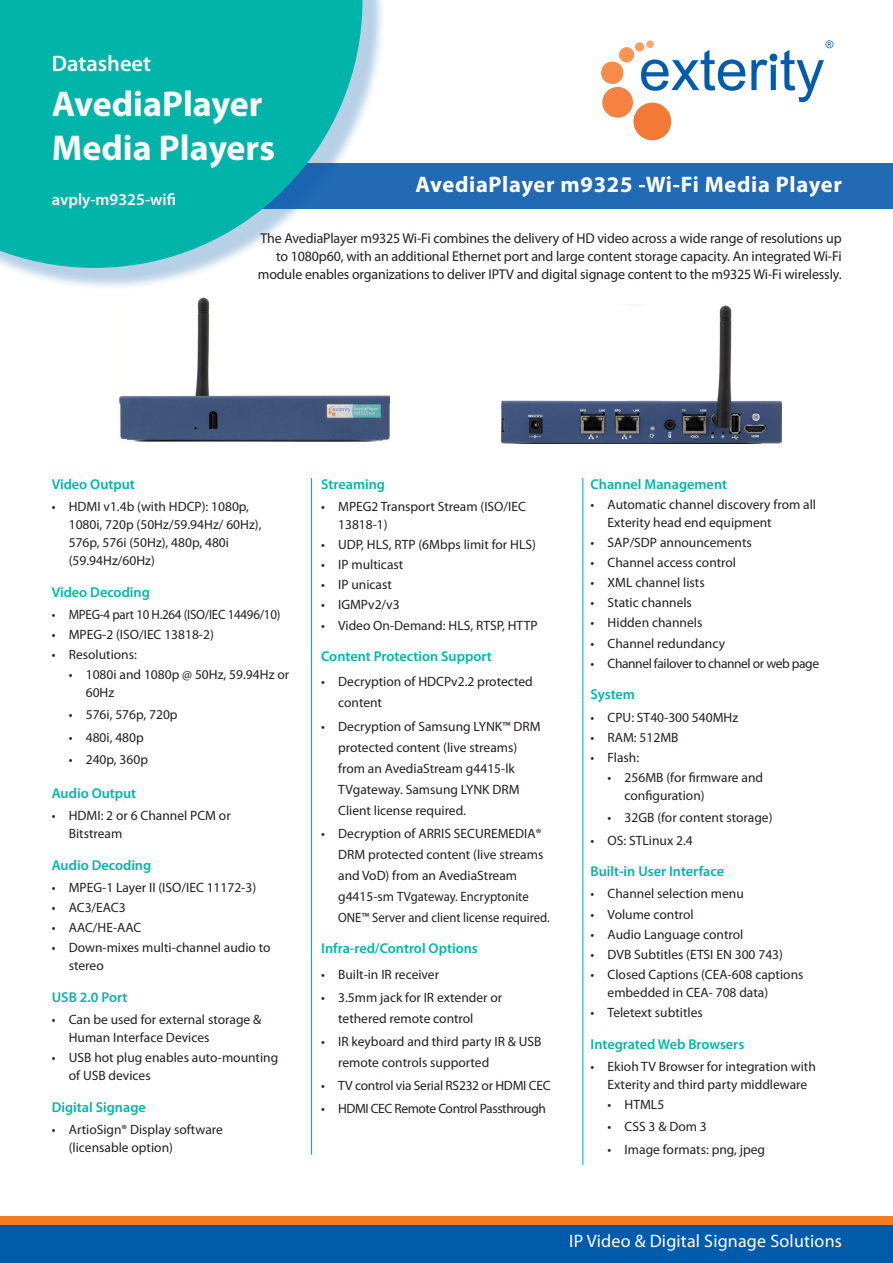
<style>
.page{position:relative;width:893px;height:1263px;background:#fff}
.page>*{position:absolute;margin:0;border:0;box-sizing:border-box;transform-origin:0 0}
.FrontPage_AvediaServ{font:700 36px "Myriad Pro";color:#fefaf5}
.t1{font:700 22.5px "Myriad Pro";letter-spacing:.03em;color:#fff}
.FrontPage_AvediaServ-2{font:600 22.5px "Myriad Pro";color:#fefaf5}
.t2{font:18px "Myriad Pro";letter-spacing:.01em;color:#fff}
.FrontPage_AvediaServ-3{font:600 16.5px "Myriad Pro";color:#fefaf5}
.FrontPage_first_para{font:14.25px/18px "Myriad Pro";letter-spacing:-.01em;color:#231f20;text-align:right}
.SmallHeading{font:600 14.25px "Myriad Pro";color:#00b4aa}
.Bullet{font:600 14.25px "Myriad Pro";color:#00b4aa}
.t3{font:13.5px/18px "Myriad Pro";color:#231f20}
.t4{font:13.5px "Myriad Pro";letter-spacing:-.03em;color:#231f20}
.t5{font:13.5px "Myriad Pro";letter-spacing:-.02em;color:#231f20;scale:.96 1}
.t6{font:13.5px "Myriad Pro";letter-spacing:-.02em;color:#231f20}
</style>
<div class="page">
<div style="left:0;top:1222px;width:893px;height:41px;background:#015bab"></div>
<div style="left:0;top:1216px;width:893px;height:9px;background:#f47b21"></div>
<div style="left:0;top:163px;width:893px;height:45px;background:#236ab4"></div>
<div style="left:0;top:0;width:385px;height:291px;background:#015bab;opacity:.29"></div>
<svg style="left:0;top:0;width:362px;height:268px;background:#1db8b3"></svg>
<div style="left:646px;top:41px;width:8px;height:7px;background:#f9a76c;border-radius:50%"></div>
<div style="left:635px;top:42px;width:9px;height:10px;background:#f89e61;border-radius:50%"></div>
<div style="left:619px;top:47px;width:15px;height:15px;background:#f79556;border-radius:50%"></div>
<div style="left:601px;top:62px;width:22px;height:22px;background:#f68c4c;border-radius:50%"></div>
<div style="left:602px;top:87px;width:31px;height:31px;background:#f58241;border-radius:50%"></div>
<div style="left:633px;top:103px;width:38px;height:37px;background:#f37937;border-radius:50%"></div>
<svg style="left:641px;top:50px;width:104px;height:41px"></svg>
<svg style="left:751px;top:40px;width:82px;height:62px"></svg>
<hr style="left:311px;top:478px;width:1px;height:676px;background:#00b4aa">
<img style="left:119px;top:297px;width:271px;height:145px">
<hr style="left:582px;top:478px;width:1px;height:687px;background:#00b4aa">
<img style="left:502px;top:305px;width:280px;height:139px">
<p class="FrontPage_AvediaServ-2" style="left:52px;top:49px;width:101px">Datasheet</p>
<p class="FrontPage_AvediaServ" style="left:52px;top:80px;width:212px">AvediaPlayer</p>
<p class="FrontPage_AvediaServ" style="left:52px;top:125px;width:225px">Media Players</p>
<p class="FrontPage_AvediaServ-3" style="left:52px;top:189px;width:126px">avply-m9325-wifi</p>
<p class="FrontPage_first_para" style="left:258px;top:229px;width:585px">The AvediaPlayer m9325 Wi-Fi combines the delivery of HD video across a wide range of resolutions up to 1080p60, with an additional Ethernet port and large content storage capacity. An integrated Wi-Fi module enables organizations to deliver IPTV and digital signage content to the m9325 Wi-Fi wirelessly.</p>
<p class="t1" style="left:415px;top:170px;width:428px">AvediaPlayer m9325 -Wi-Fi Media Player</p>
<p class="SmallHeading" style="left:52px;top:475px;width:85px">Video Output</p>
<p class="t3" style="left:69px;top:497px;width:194px;text-indent:-17px">• HDMI v1.4b (with HDCP): 1080p,<br>1080i, 720p (50Hz/59.94Hz/ 60Hz),<br>576p, 576i (50Hz), 480p, 480i (59.94Hz/60Hz)</p>
<p class="SmallHeading" style="left:52px;top:583px;width:100px">Video Decoding</p>
<p class="t5" style="left:52px;top:606px;width:240px">• MPEG-4 part 10 H.264 (ISO/IEC 14496/10)</p>
<p class="t3" style="left:52px;top:625px;width:164px">• MPEG-2 (ISO/IEC 13818-2)</p>
<p class="t3" style="left:52px;top:645px;width:87px">• Resolutions:</p>
<p class="t3" style="left:86px;top:665px;width:205px;text-indent:-17px">• 1080i and 1080p @ 50Hz, 59.94Hz or<br>60Hz</p>
<p class="t3" style="left:69px;top:706px;width:110px">• 576i, 576p, 720p</p>
<p class="t3" style="left:69px;top:728px;width:77px">• 480i, 480p</p>
<p class="t3" style="left:69px;top:750px;width:81px">• 240p, 360p</p>
<p class="SmallHeading" style="left:52px;top:784px;width:86px">Audio Output</p>
<p class="t3" style="left:69px;top:806px;width:163px;text-indent:-17px">• HDMI: 2 or 6 Channel PCM or<br>Bitstream</p>
<p class="SmallHeading" style="left:52px;top:856px;width:101px">Audio Decoding</p>
<p class="t3" style="left:52px;top:878px;width:206px">• MPEG-1 Layer II (ISO/IEC 11172-3)</p>
<p class="t3" style="left:52px;top:898px;width:75px">• AC3/EAC3</p>
<p class="t3" style="left:52px;top:918px;width:91px">• AAC/HE-AAC</p>
<p class="t3" style="left:69px;top:938px;width:203px;text-indent:-17px">• Down-mixes multi-channel audio to stereo</p>
<p class="SmallHeading" style="left:52px;top:988px;width:77px">USB 2.0 Port</p>
<p class="t3" style="left:69px;top:1010px;width:194px;text-indent:-17px">• Can be used for external storage &amp;<br>Human Interface Devices</p>
<p class="t3" style="left:69px;top:1048px;width:211px;text-indent:-17px">• USB hot plug enables auto-mounting of USB devices</p>
<p class="SmallHeading" style="left:52px;top:1098px;width:96px">Digital Signage</p>
<p class="t3" style="left:69px;top:1120px;width:156px;text-indent:-17px">• ArtioSign® Display software (licensable option)</p>
<p class="SmallHeading" style="left:321px;top:475px;width:65px">Streaming</p>
<p class="t3" style="left:338px;top:497px;width:189px;text-indent:-17px">• MPEG2 Transport Stream (ISO/IEC<br>13818-1)</p>
<p class="t3" style="left:321px;top:535px;width:216px">• UDP, HLS, RTP (6Mbps limit for HLS)</p>
<p class="t3" style="left:321px;top:555px;width:84px">• IP multicast</p>
<p class="t3" style="left:321px;top:576px;width:72px">• IP unicast</p>
<p class="t3" style="left:321px;top:596px;width:80px">• IGMPv2/v3</p>
<p class="t3" style="left:321px;top:616px;width:218px">• Video On-Demand: HLS, RTSP, HTTP</p>
<p class="SmallHeading" style="left:321px;top:647px;width:172px">Content Protection Support</p>
<p class="t3" style="left:338px;top:671px;width:196px;line-height:21px;text-indent:-17px">• Decryption of HDCPv2.2 protected content</p>
<p class="t3" style="left:338px;top:715px;width:204px;line-height:21px;text-indent:-17px">• Decryption of Samsung LYNK™ DRM protected content (live streams) from an AvediaStream g4415-lk<br>TVgateway. Samsung LYNK DRM<br>Client license required.</p>
<p class="t3" style="left:338px;top:822px;width:213px;line-height:21px;text-indent:-17px">• Decryption of ARRIS SECUREMEDIA® DRM protected content (live streams and VoD) from an AvediaStream g4415-sm TVgateway. Encryptonite ONE™ Server and client license required.</p>
<p class="SmallHeading" style="left:321px;top:939px;width:158px">Infra-red/Control Options</p>
<p class="t3" style="left:321px;top:965px;width:119px">• Built-in IR receiver</p>
<p class="t3" style="left:338px;top:986px;width:166px;line-height:21px;text-indent:-17px">• 3.5mm jack for IR extender or tethered remote control</p>
<p class="t3" style="left:338px;top:1031px;width:205px;line-height:21px;text-indent:-17px">• IR keyboard and third party IR &amp; USB remote controls supported</p>
<p class="t6" style="left:321px;top:1077px;width:231px">• TV control via Serial RS232 or HDMI CEC</p>
<p class="t4" style="left:321px;top:1100px;width:226px">• HDMI CEC Remote Control Passthrough</p>
<p class="Bullet" style="left:591px;top:475px;width:138px">Channel Management</p>
<p class="t3" style="left:608px;top:495px;width:210px;text-indent:-17px">• Automatic channel discovery from all<br>Exterity head end equipment</p>
<p class="t3" style="left:591px;top:533px;width:163px">• SAP/SDP announcements</p>
<p class="t3" style="left:591px;top:553px;width:147px">• Channel access control</p>
<p class="t3" style="left:591px;top:573px;width:116px">• XML channel lists</p>
<p class="t3" style="left:591px;top:594px;width:103px">• Static channels</p>
<p class="t3" style="left:591px;top:614px;width:113px">• Hidden channels</p>
<p class="t3" style="left:591px;top:634px;width:136px">• Channel redundancy</p>
<p class="t4" style="left:591px;top:655px;width:230px">• Channel failover to channel or web page</p>
<p class="SmallHeading" style="left:591px;top:685px;width:46px">System</p>
<p class="t3" style="left:591px;top:708px;width:149px">• CPU: ST40-300 540MHz</p>
<p class="t3" style="left:591px;top:728px;width:90px">• RAM: 512MB</p>
<p class="t3" style="left:591px;top:748px;width:50px">• Flash:</p>
<p class="t3" style="left:625px;top:768px;width:140px;text-indent:-17px">• 256MB (for firmware and configuration)</p>
<p class="t3" style="left:608px;top:808px;width:166px">• 32GB (for content storage)</p>
<p class="t3" style="left:591px;top:831px;width:104px">• OS: STLinux 2.4</p>
<p class="SmallHeading" style="left:591px;top:862px;width:135px">Built-in User Interface</p>
<p class="t3" style="left:591px;top:885px;width:155px">• Channel selection menu</p>
<p class="t3" style="left:591px;top:905px;width:105px">• Volume control</p>
<p class="t3" style="left:591px;top:925px;width:154px">• Audio Language control</p>
<p class="t3" style="left:591px;top:945px;width:194px">• DVB Subtitles (ETSI EN 300 743)</p>
<p class="t3" style="left:608px;top:965px;width:197px;text-indent:-17px">• Closed Captions (CEA-608 captions embedded in CEA- 708 data)</p>
<p class="t3" style="left:591px;top:1003px;width:114px">• Teletext subtitles</p>
<p class="SmallHeading" style="left:591px;top:1035px;width:155px">Integrated Web Browsers</p>
<p class="t3" style="left:608px;top:1057px;width:210px;text-indent:-17px">• Ekioh TV Browser for integration with<br>Exterity and third party middleware</p>
<p class="t3" style="left:608px;top:1095px;width:58px">• HTML5</p>
<p class="t3" style="left:608px;top:1117px;width:101px">• CSS 3 &amp; Dom 3</p>
<p class="t3" style="left:608px;top:1140px;width:159px">• Image formats: png, jpeg</p>
<p class="t2" style="left:569px;top:1230px;width:274px">IP Video &amp; Digital Signage Solutions</p>
</div>
